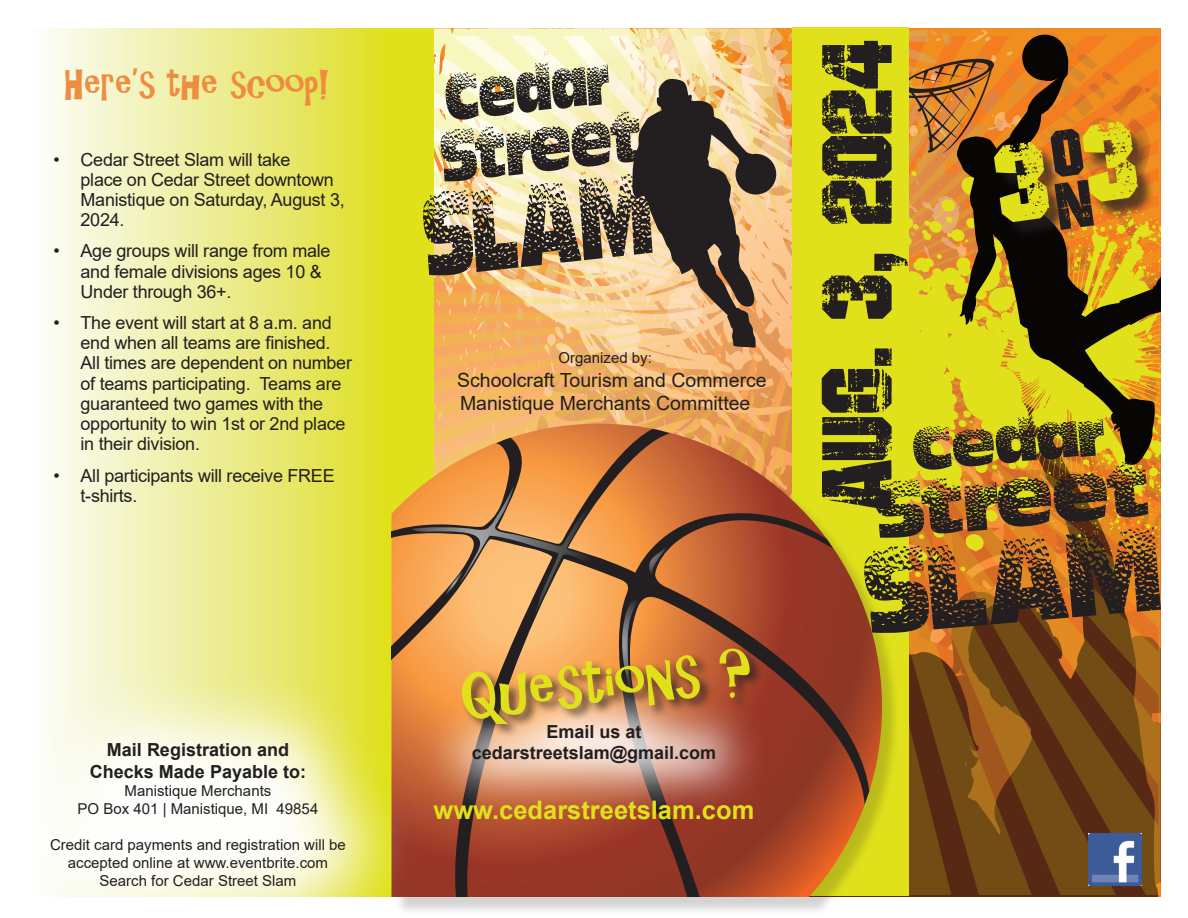
<style>
.page{position:relative;width:1188px;height:918px;background:#fff}
.page>*{position:absolute;margin:0;border:0;box-sizing:border-box;transform-origin:0 0}
.t1{font:135px "BADGRUNGE";letter-spacing:-.01em;color:#231f20}
.t2{font:58.5px "ARCHRISTY";color:#e0e11b}
.t3{font:37.5px "ARCHRISTY";color:#ee8d3f}
.t4{font:700 25.5px "Arial";color:#e0e11b}
.t5{font:19.5px/23.4px "Arial";color:#231f20}
.t6{font:18px/20.2px "Arial";letter-spacing:-.015em;color:#231f20}
.t7{font:700 18px "Arial";color:#231f20}
.t8{font:15px/18px "Arial";color:#231f20;text-align:center}
</style>
<div class="page">
<div style="left:27px;top:28px;width:365px;height:868px;background:linear-gradient(to right,#fcfdff,#dfde25)"></div>
<div style="left:394px;top:426px;width:507px;height:490px;background:#231f20;opacity:.2"></div>
<div style="left:0;top:667px;width:419px;height:251px;background:#fff;opacity:.97"></div>
<img style="left:392px;top:28px;width:769px;height:868px">
<p class="t3" style="left:65px;top:63px;width:267px">Here’s the scoop!</p>
<p class="t6" style="left:81px;top:149px;width:266px;text-indent:-27px">• Cedar Street Slam will take<br>place on Cedar Street downtown<br>Manistique on Saturday, August 3,<br>2024.</p>
<p class="t6" style="left:81px;top:241px;width:251px;text-indent:-27px">• Age groups will range from male and female divisions ages 10 &amp;<br>Under through 36+.</p>
<p class="t6" style="left:81px;top:312px;width:273px;text-indent:-27px">• The event will start at 8 a.m. and end when all teams are finished.<br>All times are dependent on number of teams participating. Teams are guaranteed two games with the opportunity to win 1st or 2nd place in their division.</p>
<p class="t6" style="left:81px;top:465px;width:256px;text-indent:-27px">• All participants will receive FREE t-shirts.</p>
<p class="t7" style="left:107px;top:737px;width:184px">Mail Registration and</p>
<p class="t7" style="left:90px;top:759px;width:218px">Checks Made Payable to:</p>
<p class="t8" style="left:125px;top:782px;width:148px">Manistique Merchants</p>
<p class="t8" style="left:78px;top:800px;width:242px">PO Box 401 | Manistique, MI 49854</p>
<p class="t8" style="left:50px;top:836px;width:297px">Credit card payments and registration will be accepted online at www.eventbrite.com</p>
<p class="t8" style="left:100px;top:872px;width:198px">Search for Cedar Street Slam</p>
<p class="t8" style="left:559px;top:349px;width:95px">Organized by:</p>
<p class="t5" style="left:457px;top:368px;width:311px">Schoolcraft Tourism and Commerce<br>Manistique Merchants Committee</p>
<p class="t2" style="left:459px;top:662px;width:295px;rotate:-5deg">Questions ?</p>
<p class="t7" style="left:546px;top:719px;width:97px">Email us at</p>
<p class="t7" style="left:472px;top:740px;width:246px">cedarstreetslam@gmail.com</p>
<p class="t4" style="left:434px;top:792px;width:322px">www.cedarstreetslam.com</p>
<p class="t1" style="left:766px;top:510px;width:474px;rotate:-90deg">aug. 3, 2024</p>
</div>
